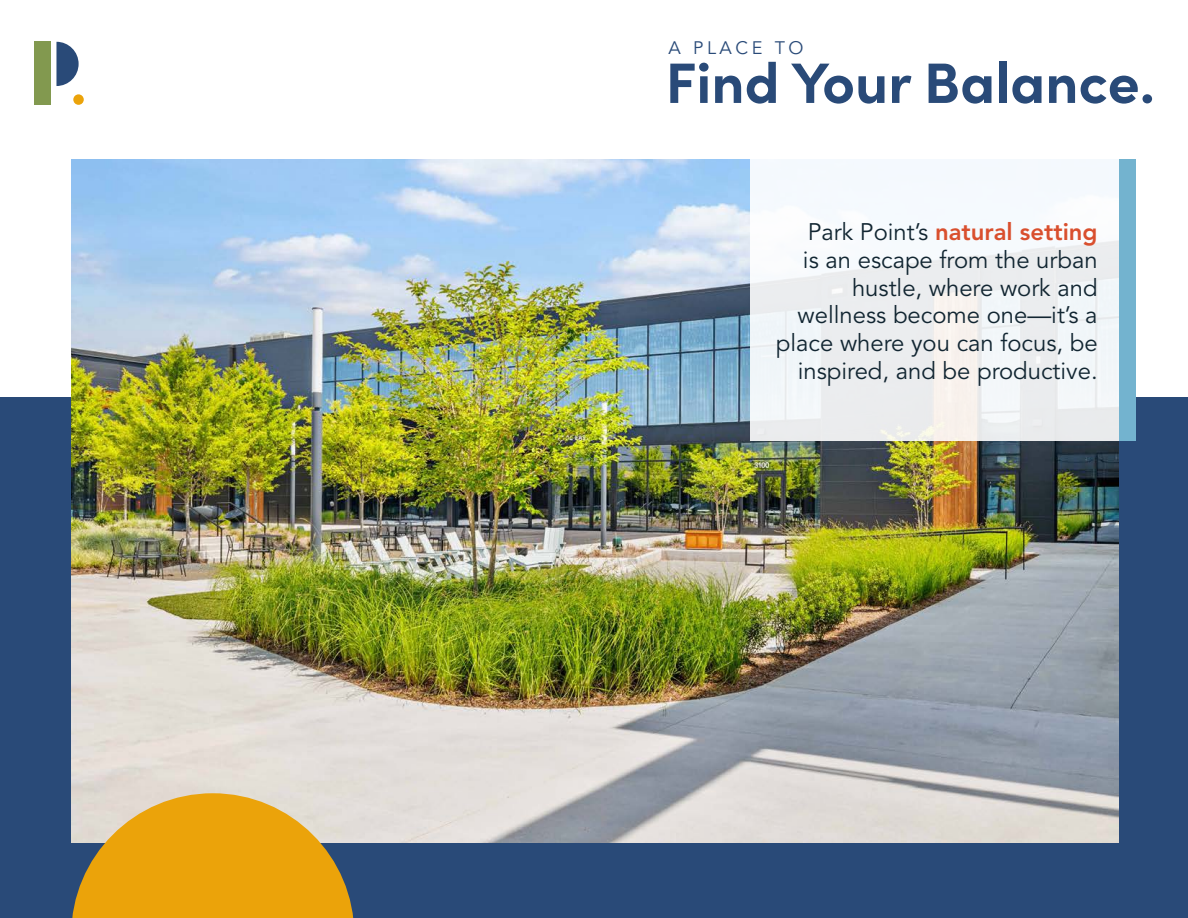
<style>
.page{position:relative;width:1188px;height:918px;background:#fff}
.page>*{position:absolute;margin:0;border:0;box-sizing:border-box;transform-origin:0 0}
.t1{font:700 57px "Sofia Pro";color:#294a78}
.t2{font:23.85px/27.9px "Avenir LT Std";color:#122632;text-align:right}
.t3{font:18px "Avenir LT Std";letter-spacing:.2em;color:#294a78}
.s1{font-weight:800;color:#d94f2e}
</style>
<div class="page">
<div style="left:0;top:397px;width:1188px;height:521px;background:#294a78"></div>
<img style="left:71px;top:160px;width:1048px;height:683px">
<div style="left:751px;top:160px;width:383px;height:281px;background:linear-gradient(to right,#f1f4f6,#f1f3f5)"></div>
<svg style="left:71px;top:793px;width:283px;height:125px;background:#dea836"></svg>
<div style="left:1119px;top:160px;width:17px;height:281px;background:#73b3cf"></div>
<div style="left:35px;top:42px;width:16px;height:63px;background:#82994f"></div>
<svg style="left:56px;top:42px;width:23px;height:44px"></svg>
<div style="left:73px;top:94px;width:11px;height:11px;background:#eba30a;border-radius:50%"></div>
<p class="t3" style="left:669px;top:38px;width:137px">A PLACE TO</p>
<p class="t1" style="left:666px;top:39px;width:491px">Find Your Balance.</p>
<p class="t2" style="left:776px;top:218px;width:323px">Park Point’s <span class="s1">natural setting<br></span>is an escape from the urban hustle, where work and wellness become one—it’s a place where you can focus, be inspired, and be productive.</p>
</div>
